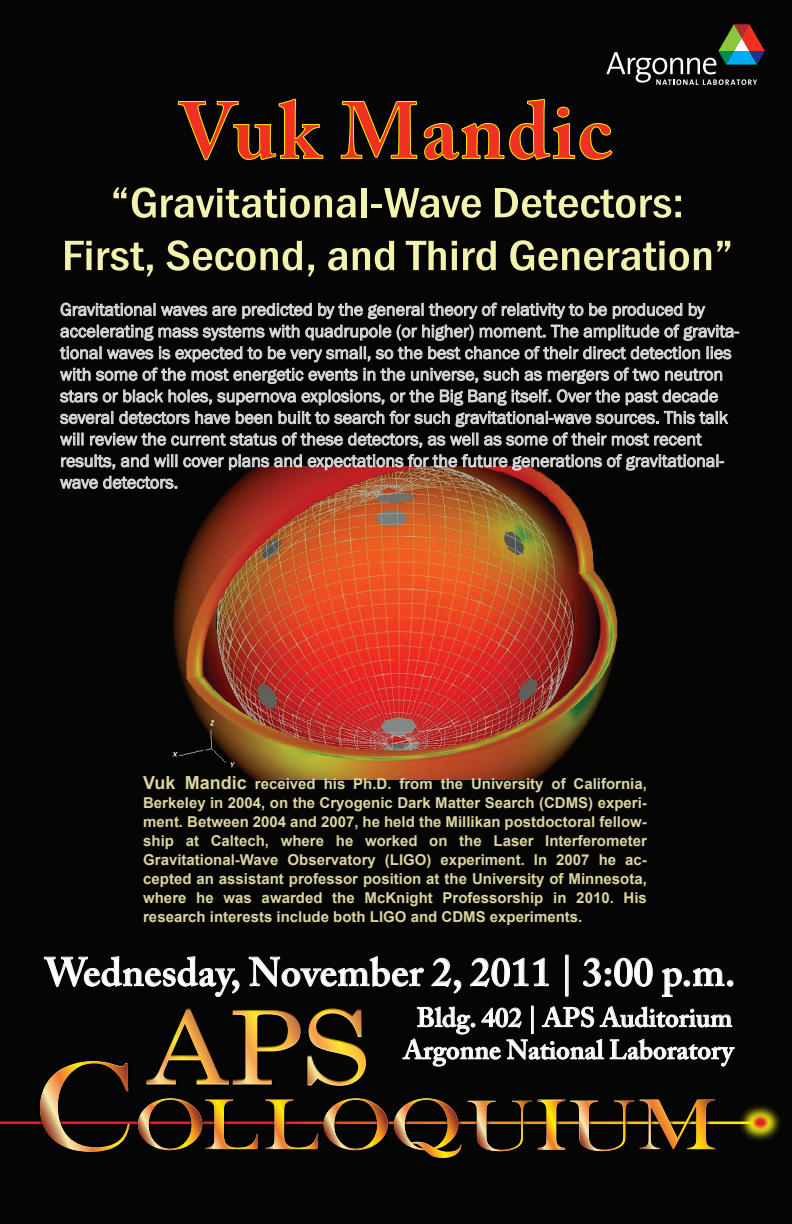
<style>
.page{position:relative;width:792px;height:1224px;background:#040504}
.page>*{position:absolute;margin:0;border:0;box-sizing:border-box;transform-origin:0 0}
.t1{font:700 80px "Adobe Caslon Pro";letter-spacing:.025em;color:#ef3222}
.t2{font:500 condensed 44px/52.8px "Franklin Gothic";color:#f3f3ae;text-align:center;scale:1.15 1}
.t3{font:600 40px "Adobe Caslon Pro";letter-spacing:.005em;color:#fff}
.t4{font:600 27px "Adobe Caslon Pro";color:#fff}
.t5{font:600 26.9px "Adobe Caslon Pro";color:#fff}
.t6{font:18px/21.6px "Franklin Gothic";color:#d9d8dc}
.t7{font:700 15px/19px "Arial";color:#dbd4a0;text-align:justify}
.s1{font-size:18px}
</style>
<div class="page">
<img style="left:709px;top:1074px;width:83px;height:97px">
<img style="left:721px;top:1081px;width:71px;height:82px">
<div style="left:36px;top:1158px;width:685px;height:5px;background:#040504"></div>
<svg style="left:0;top:894px;width:766px;height:264px;background:#201a11"></svg>
<svg style="left:177px;top:98px;width:147px;height:63px;background:#191803"></svg>
<svg style="left:340px;top:98px;width:273px;height:62px;background:#191903"></svg>
<svg style="left:606px;top:24px;width:159px;height:61px;background:#2c2f2c"></svg>
<img style="left:167px;top:467px;width:456px;height:313px">
<svg style="left:60px;top:303px;width:679px;height:59px;background:#3c3d3d"></svg>
<svg style="left:60px;top:368px;width:668px;height:80px;background:#3a3b3b"></svg>
<svg style="left:61px;top:454px;width:54px;height:15px"></svg>
<svg style="left:121px;top:454px;width:56px;height:13px"></svg>
<svg style="left:183px;top:454px;width:119px;height:16px;background:#524b4b"></svg>
<svg style="left:308px;top:454px;width:416px;height:17px;background:#5d4e4e"></svg>
<svg style="left:60px;top:476px;width:117px;height:13px;background:#5d5d5e"></svg>
<h1 class="t1" style="left:180px;top:84px;width:434px">Vuk Mandic</h1>
<h2 class="t2" style="left:62px;top:176px;width:585px">“Gravitational-Wave Detectors:<br>First, Second, and Third Generation”</h2>
<p class="t6" style="left:60px;top:299px;width:680px">Gravitational waves are predicted by the general theory of relativity to be produced by accelerating mass systems with quadrupole (or higher) moment. The amplitude of gravita&shy;tional waves is expected to be very small, so the best chance of their direct detection lies with some of the most energetic events in the universe, such as mergers of two neutron stars or black holes, supernova explosions, or the Big Bang itself. Over the past decade several detectors have been built to search for such gravitational-wave sources. This talk will review the current status of these detectors, as well as some of their most recent results, and will cover plans and expectations for the future generations of gravitational&shy;wave detectors.</p>
<p class="t7" style="left:143px;top:775px;width:505px"><span class="s1">Vuk Mandic</span> received his Ph.D. from the University of California, Berkeley in 2004, on the Cryogenic Dark Matter Search (CDMS) experi&shy;ment. Between 2004 and 2007, he held the Millikan postdoctoral fellow&shy;ship at Caltech, where he worked on the Laser Interferometer Gravitational-Wave Observatory (LIGO) experiment. In 2007 he ac&shy;cepted an assistant professor position at the University of Minnesota, where he was awarded the McKnight Professorship in 2010. His research interests include both LIGO and CDMS experiments.</p>
<h3 class="t3" style="left:45px;top:948px;width:692px">Wednesday, November 2, 2011 | 3:00 p.m.</h3>
<h3 class="t4" style="left:417px;top:1001px;width:317px">Bldg. 402 | APS Auditorium</h3>
<h3 class="t5" style="left:403px;top:1034px;width:332px">Argonne National Laboratory</h3>
</div>
